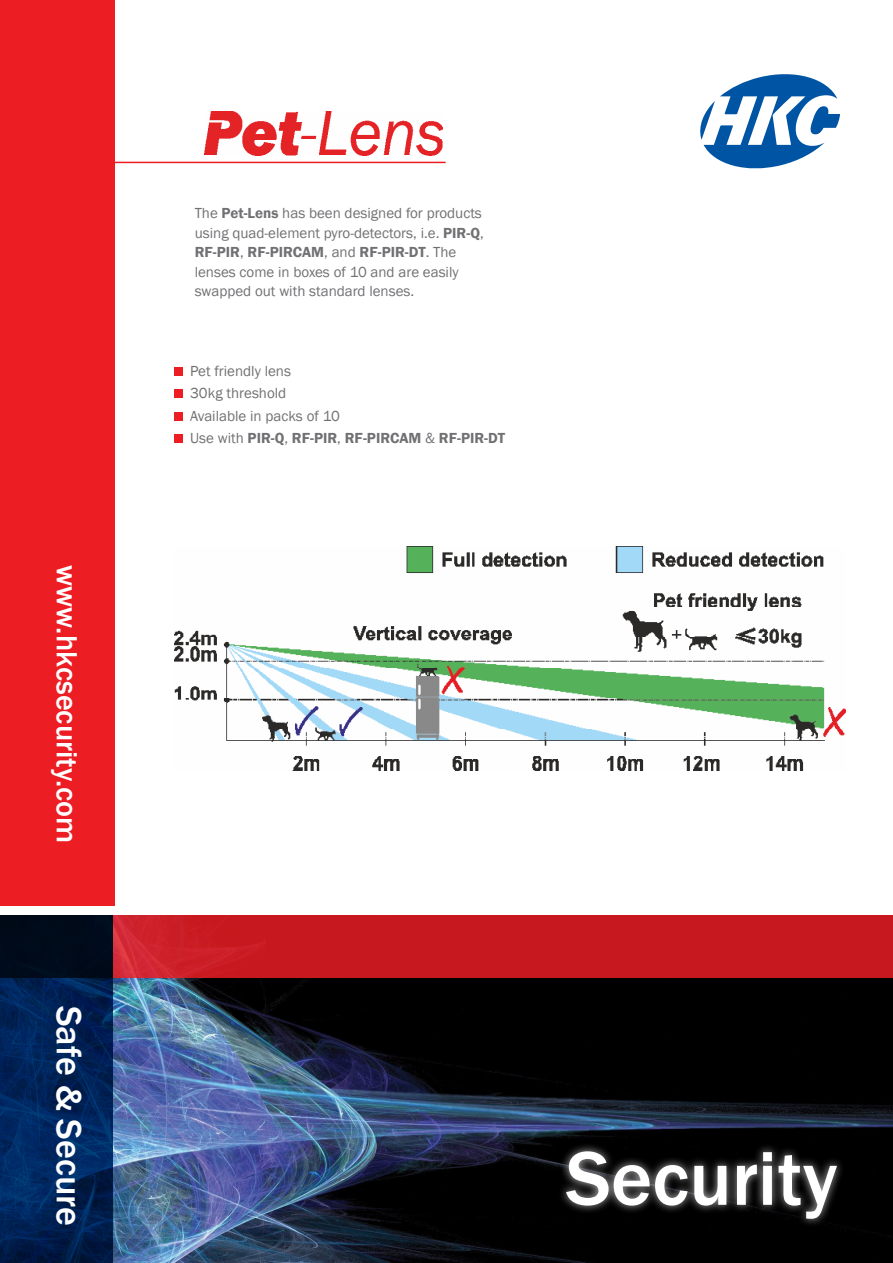
<style>
.page{position:relative;width:893px;height:1263px;background:#fff}
.page>*{position:absolute;margin:0;border:0;box-sizing:border-box;transform-origin:0 0}
.t1{font:500 78.9px "Franklin Gothic";color:#fff}
.t2{font:500 36px "Franklin Gothic";color:#fff}
.t3{font:500 30.15px "Franklin Gothic";color:#fff}
.t4{font:15px/19.5px "Franklin Gothic";color:#717073}
.s1{font-weight:600}
</style>
<div class="page">
<img style="left:113px;top:978px;width:780px;height:285px">
<svg style="left:113px;top:915px;width:780px;height:63px;fill:#c6181e"></svg>
<svg style="left:0;top:915px;width:113px;height:348px"></svg>
<div style="left:557px;top:1142px;width:289px;height:85px;background:#fff;opacity:.75"></div>
<div style="left:0;top:0;width:115px;height:906px;background:#ed1d24"></div>
<svg style="left:700px;top:74px;width:140px;height:95px"></svg>
<hr style="left:113px;top:162px;width:333px;height:1px;background:#ed1d24">
<img style="left:204px;top:111px;width:238px;height:44px">
<div style="left:174px;top:367px;width:9px;height:9px;background:#ed1d24"></div>
<div style="left:174px;top:390px;width:9px;height:8px;background:#ed1d24"></div>
<div style="left:174px;top:412px;width:9px;height:9px;background:#ed1d24"></div>
<div style="left:174px;top:435px;width:9px;height:8px;background:#ed1d24"></div>
<img style="left:174px;top:546px;width:671px;height:224px">
<h3 class="t3" style="left:86px;top:565px;width:280px;rotate:90deg">www.hkcsecurity.com</h3>
<h2 class="t2" style="left:91px;top:1005px;width:222px;rotate:90deg">Safe &amp; Secure</h2>
<p class="t4" style="left:195px;top:204px;width:291px">The <span class="s1">Pet-Lens</span> has been designed for products using quad-element pyro-detectors, i.e. <span class="s1">PIR-Q</span>, <span class="s1">RF-PIR</span>, <span class="s1">RF-PIRCAM</span>, and <span class="s1">RF-PIR-DT</span>. The lenses come in boxes of 10 and are easily swapped out with standard lenses.</p>
<p class="t4" style="left:190px;top:360px;width:316px;line-height:22.5px">Pet friendly lens<br>30kg threshold<br>Available in packs of 10<br>Use with <span class="s1">PIR-Q</span>, <span class="s1">RF-PIR</span>, <span class="s1">RF-PIRCAM</span> &amp; <span class="s1">RF-PIR-DT</span></p>
<h1 class="t1" style="left:566px;top:1130px;width:273px">Security</h1>
</div>
